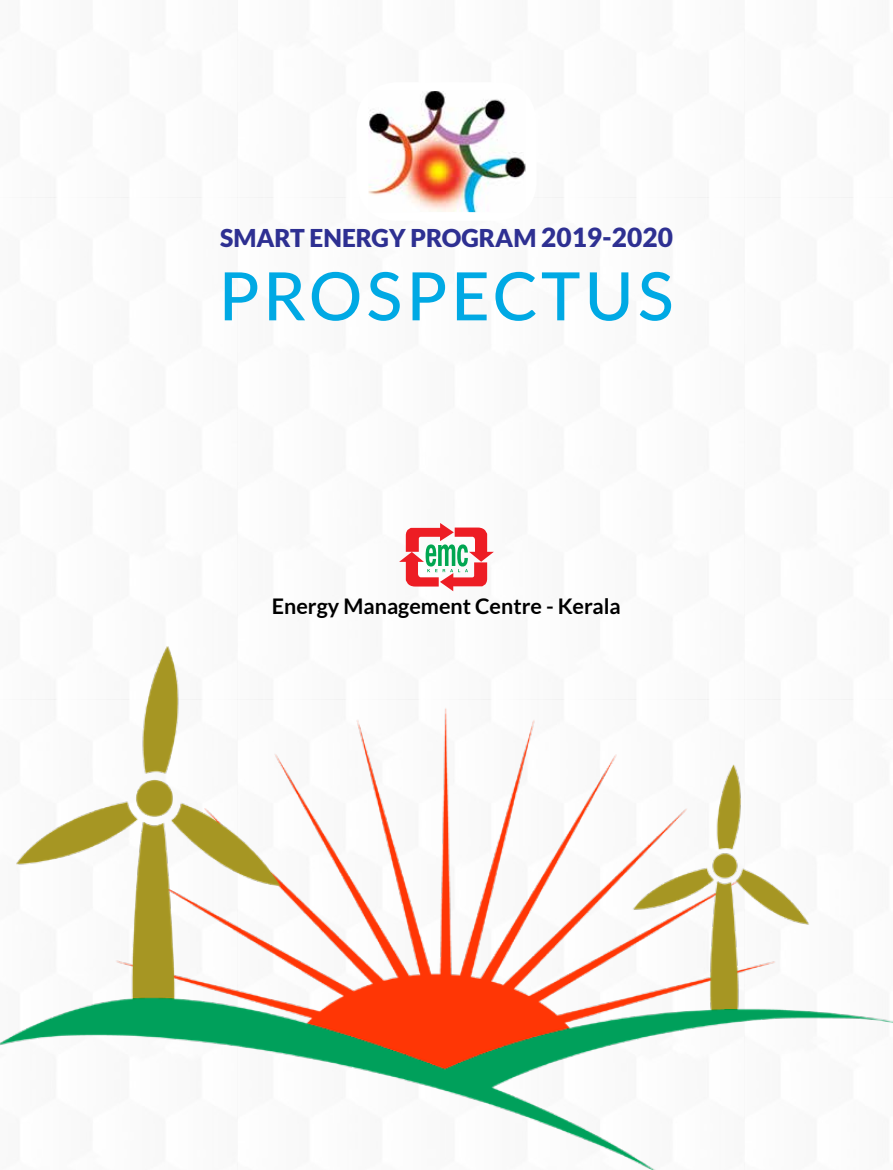
<style>
.page{position:relative;width:893px;height:1170px;background:#fff}
.page>*{position:absolute;margin:0;border:0;box-sizing:border-box;transform-origin:0 0}
.t1{font:500 66.75px "Lato";letter-spacing:.06em;color:#00a9e4}
.t2{font:900 24.6px "Lato";color:#2e3092}
.t3{font:700 21.45px "Lato";color:#000}
.s1{font-size:26.25px}
</style>
<div class="page">
<svg style="left:399px;top:523px;width:95px;height:68px"></svg>
<img style="left:368px;top:91px;width:157px;height:121px">
<img style="left:0;top:646px;width:893px;height:523px">
<p class="t2" style="left:220px;top:223px;width:454px">SMART ENERGY PROGRAM <span class="s1">2019-2020</span></p>
<h1 class="t1" style="left:219px;top:248px;width:457px">PROSPECTUS</h1>
<p class="t3" style="left:272px;top:594px;width:350px">Energy Management Centre - Kerala</p>
</div>
